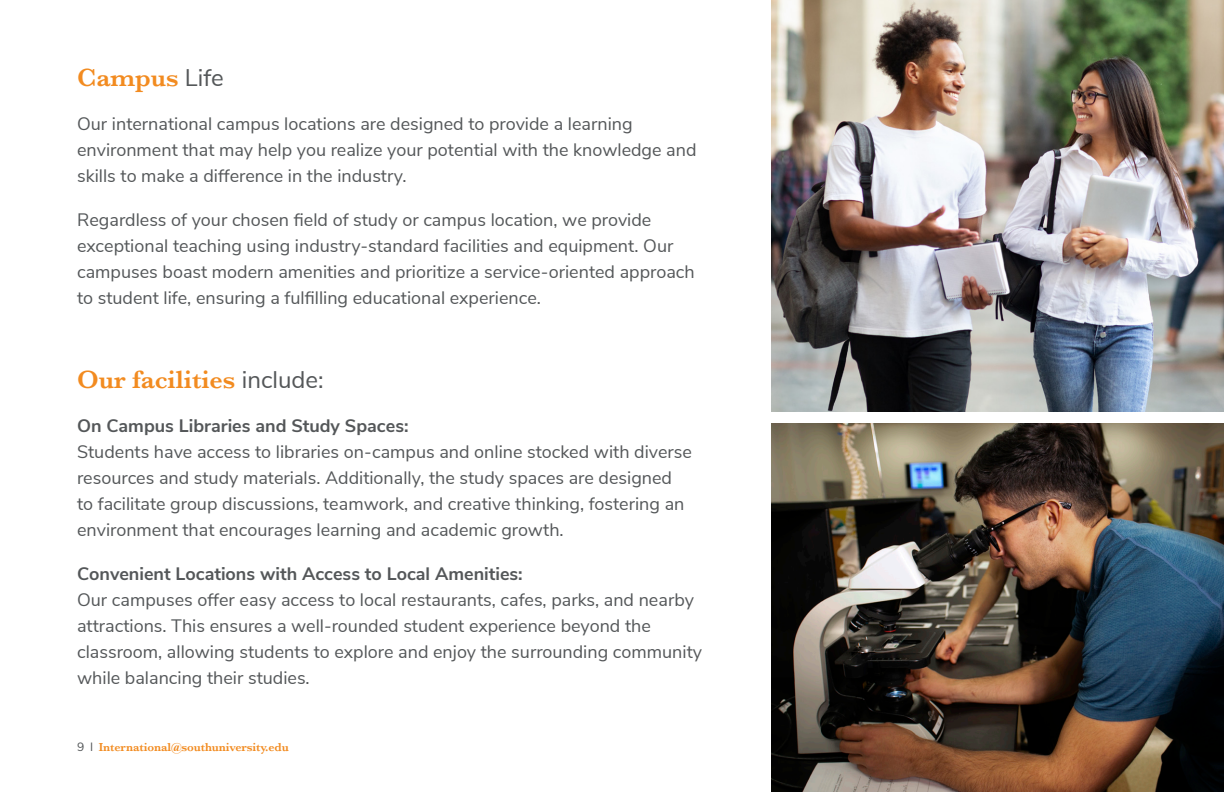
<style>
.page{position:relative;width:1224px;height:792px;background:#fff}
.page>*{position:absolute;margin:0;border:0;box-sizing:border-box;transform-origin:0 0}
.t1{font:600 26px "Baskerville";color:#f28b20}
.t2{font:18px/26px "Nunito Sans";color:#545759}
.t3{font:600 12px "Baskerville";letter-spacing:-.01em;color:#f28b20}
.s1{font-family:"Nunito Sans";font-weight:400;font-size:24px;color:#545759}
.s2{font-weight:700}
.s3{font-family:"Nunito Sans";font-weight:400;color:#545759}
</style>
<div class="page">
<img style="left:772px;top:0;width:452px;height:412px">
<img style="left:772px;top:423px;width:452px;height:369px">
<p class="t1" style="left:77px;top:59px;width:148px">Campus <span class="s1">Life</span></p>
<p class="t2" style="left:77px;top:109px;width:621px">Our international campus locations are designed to provide a learning environment that may help you realize your potential with the knowledge and skills to make a difference in the industry.</p>
<p class="t2" style="left:77px;top:205px;width:619px">Regardless of your chosen field of study or campus location, we provide exceptional teaching using industry-standard facilities and equipment. Our campuses boast modern amenities and prioritize a service-oriented approach to student life, ensuring a fulfilling educational experience.</p>
<p class="t1" style="left:77px;top:361px;width:248px">Our facilities <span class="s1">include:</span></p>
<p class="t2" style="left:77px;top:411px;width:616px"><span class="s2">On Campus Libraries and Study Spaces:<br></span>Students have access to libraries on-campus and online stocked with diverse resources and study materials. Additionally, the study spaces are designed to facilitate group discussions, teamwork, and creative thinking, fostering an environment that encourages learning and academic growth.</p>
<p class="t2" style="left:77px;top:559px;width:627px"><span class="s2">Convenient Locations with Access to Local Amenities:<br></span>Our campuses offer easy access to local restaurants, cafes, parks, and nearby attractions. This ensures a well-rounded student experience beyond the classroom, allowing students to explore and enjoy the surrounding community while balancing their studies.</p>
<p class="t3" style="left:77px;top:739px;width:213px"><span class="s3">9 I</span> International@southuniversity.edu</p>
</div>
